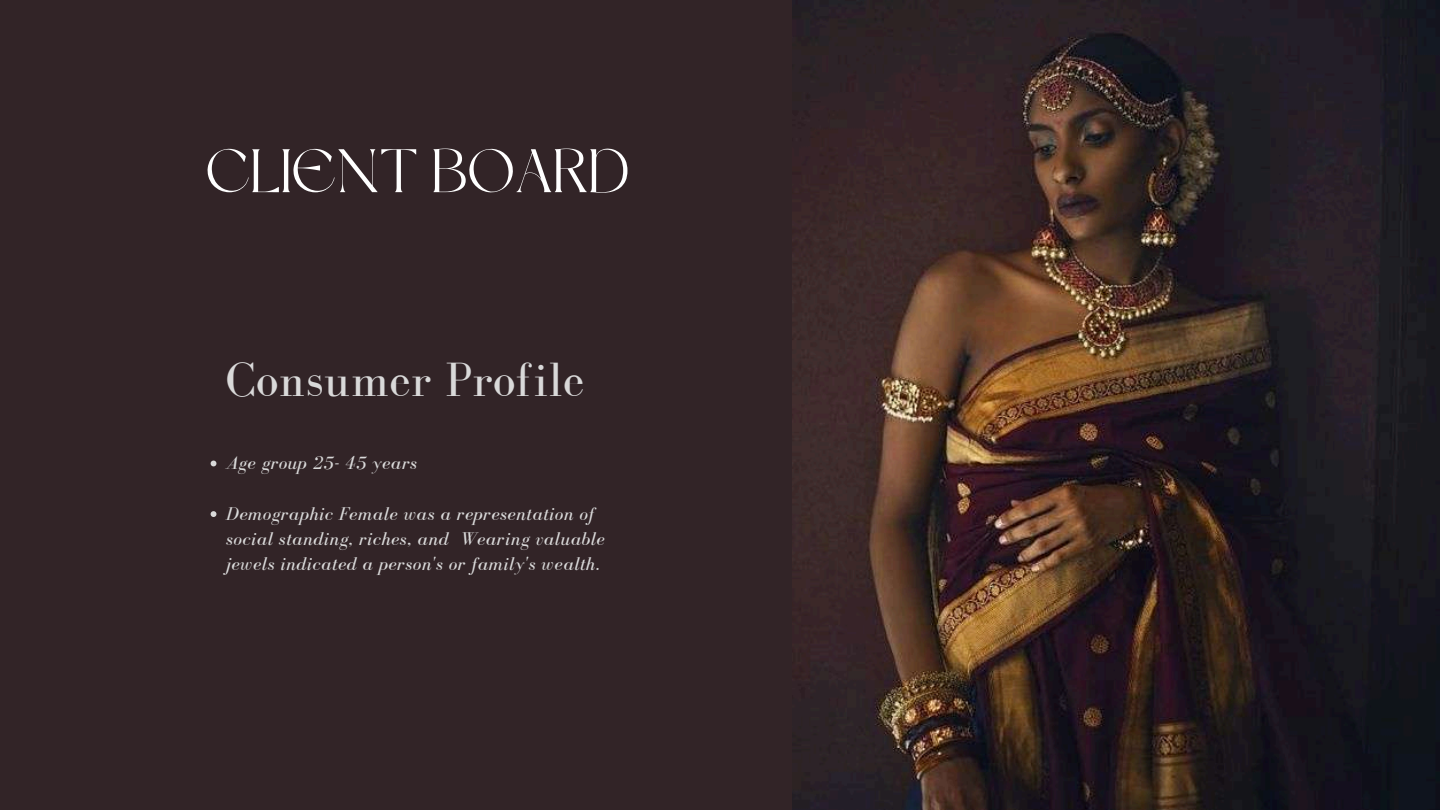
<style>
.page{position:relative;width:1440px;height:810px;background:#322427}
.page>*{position:absolute;margin:0;border:0;box-sizing:border-box;transform-origin:0 0}
.t1{font:61.2px "Dream Avenue";color:#fff}
.t2{font:49.6px "Bodoni FLF";letter-spacing:.01em;color:#d9d9d9}
.t3{font:italic 19px/25.3px "Bodoni FLF";letter-spacing:.025em;color:#d9d9d9}
</style>
<div class="page">
<img style="left:792px;top:0;width:648px;height:810px">
<svg style="left:211px;top:461px;width:5px;height:5px"></svg>
<svg style="left:211px;top:511px;width:5px;height:6px"></svg>
<h1 class="t1" style="left:206px;top:146px;width:425px">CLIENT BOARD</h1>
<h2 class="t2" style="left:225px;top:353px;width:361px">Consumer Profile</h2>
<p class="t3" style="left:226px;top:450px;width:192px">Age group 25- 45 years</p>
<p class="t3" style="left:226px;top:501px;width:380px">Demographic Female was a representation of social standing, riches, and Wearing valuable jewels indicated a person's or family's wealth.</p>
</div>
